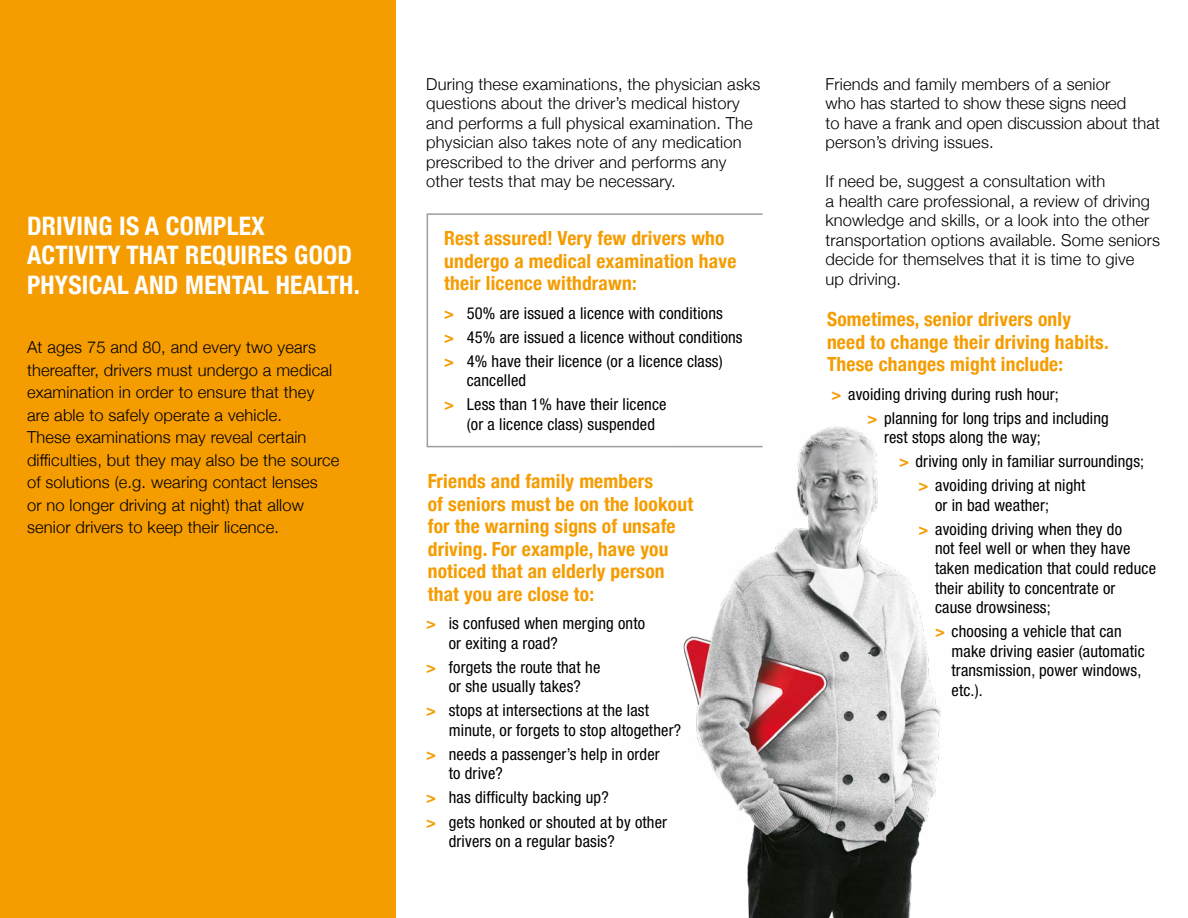
<style>
.page{position:relative;width:1188px;height:918px;background:#fff}
.page>*{position:absolute;margin:0;border:0;box-sizing:border-box;transform-origin:0 0}
.t1{font:700 condensed 25.5px/30px "Helvetica Neue";letter-spacing:.01em;color:#fff}
.t2{font:700 condensed 19.5px/22.5px "Helvetica Neue";letter-spacing:.01em;color:#f59c00}
.t3{font:300 16.5px/19.5px "Helvetica Neue";letter-spacing:.01em;color:#000}
.t4{font:condensed 16.5px/19.5px "Helvetica Neue";letter-spacing:.01em;color:#000}
.s1{font-weight:700;font-stretch:normal;color:#f59c00}
</style>
<div class="page">
<div style="left:0;top:0;width:396px;height:918px;background:#f59c00"></div>
<img style="left:671px;top:426px;width:270px;height:492px">
<div style="left:427px;top:213px;width:336px;height:234px;border:2px solid #9d9d9c"></div>
<h1 class="t1" style="left:27px;top:209px;width:334px">DRIVING IS A COMPLEX<br>ACTIVITY THAT REQUIRES GOOD<br>PHYSICAL AND MENTAL HEALTH.</h1>
<p class="t3" style="left:27px;top:335px;width:314px;line-height:22.5px">At ages 75 and 80, and every two years thereafter, drivers must undergo a medical examination in order to ensure that they are able to safely operate a vehicle.<br>These examinations may reveal certain difficulties, but they may also be the source of solutions (e.g. wearing contact lenses<br>or no longer driving at night) that allow senior drivers to keep their licence.</p>
<p class="t3" style="left:426px;top:73px;width:336px">During these examinations, the physician asks questions about the driver’s medical history and performs a full physical examination. The physician also takes note of any medication prescribed to the driver and performs any other tests that may be necessary.</p>
<p class="t2" style="left:444px;top:226px;width:294px">Rest assured! Very few drivers who undergo a medical examination have their licence withdrawn:</p>
<p class="t4" style="left:444px;top:301px;width:300px;line-height:24px"><span class="s1">&gt;</span> 50% are issued a licence with conditions<br><span class="s1">&gt;</span> 45% are issued a licence without conditions <span class="s1">&gt;</span> 4% have their licence (or a licence class)</p>
<p class="t4" style="left:444px;top:369px;width:224px;line-height:24px;text-indent:23px">cancelled<br><span class="s1">&gt;</span> Less than 1% have their licence</p>
<p class="t4" style="left:467px;top:414px;width:190px">(or a licence class) suspended</p>
<p class="t2" style="left:428px;top:469px;width:267px">Friends and family members<br>of seniors must be on the lookout for the warning signs of unsafe driving. For example, have you noticed that an elderly person that you are close to:</p>
<p class="t4" style="left:449px;top:614px;width:198px;text-indent:-23px"><span class="s1">&gt;</span> is confused when merging onto or exiting a road?</p>
<p class="t4" style="left:426px;top:657px;width:176px;text-align:center"><span class="s1">&gt;</span> forgets the route that he or she usually takes?</p>
<p class="t4" style="left:449px;top:701px;width:234px;text-indent:-23px"><span class="s1">&gt;</span> stops at intersections at the last minute, or forgets to stop altogether?</p>
<p class="t4" style="left:449px;top:744px;width:213px;text-indent:-23px"><span class="s1">&gt;</span> needs a passenger’s help in order to drive?</p>
<p class="t4" style="left:426px;top:786px;width:242px;line-height:24px"><span class="s1">&gt;</span> has difficulty backing up?<br><span class="s1">&gt;</span> gets honked or shouted at by other</p>
<p class="t4" style="left:449px;top:831px;width:168px">drivers on a regular basis?</p>
<p class="t3" style="left:826px;top:73px;width:336px">Friends and family members of a senior<br>who has started to show these signs need<br>to have a frank and open discussion about that person’s driving issues.</p>
<p class="t3" style="left:826px;top:170px;width:336px">If need be, suggest a consultation with<br>a health care professional, a review of driving knowledge and skills, or a look into the other transportation options available. Some seniors decide for themselves that it is time to give<br>up driving.</p>
<p class="t2" style="left:827px;top:307px;width:283px">Sometimes, senior drivers only need to change their driving habits.<br>These changes might include:</p>
<p class="t4" style="left:868px;top:382px;width:243px;line-height:24px;text-indent:-36px"><span class="s1">&gt;</span> avoiding driving during rush hour;<br><span class="s1">&gt;</span> planning for long trips and including</p>
<p class="t4" style="left:884px;top:428px;width:158px">rest stops along the way;</p>
<p class="t4" style="left:899px;top:452px;width:247px"><span class="s1">&gt;</span> driving only in familiar surroundings;</p>
<p class="t4" style="left:919px;top:476px;width:169px"><span class="s1">&gt;</span> avoiding driving at night</p>
<p class="t4" style="left:919px;top:493px;width:205px;line-height:24px;text-indent:16px">or in bad weather;<br><span class="s1">&gt;</span> avoiding driving when they do</p>
<p class="t4" style="left:935px;top:539px;width:223px">not feel well or when they have taken medication that could reduce their ability to concentrate or cause drowsiness;</p>
<p class="t4" style="left:952px;top:621px;width:195px;text-indent:-17px"><span class="s1">&gt;</span> choosing a vehicle that can make driving easier (automatic transmission, power windows, etc.).</p>
</div>
